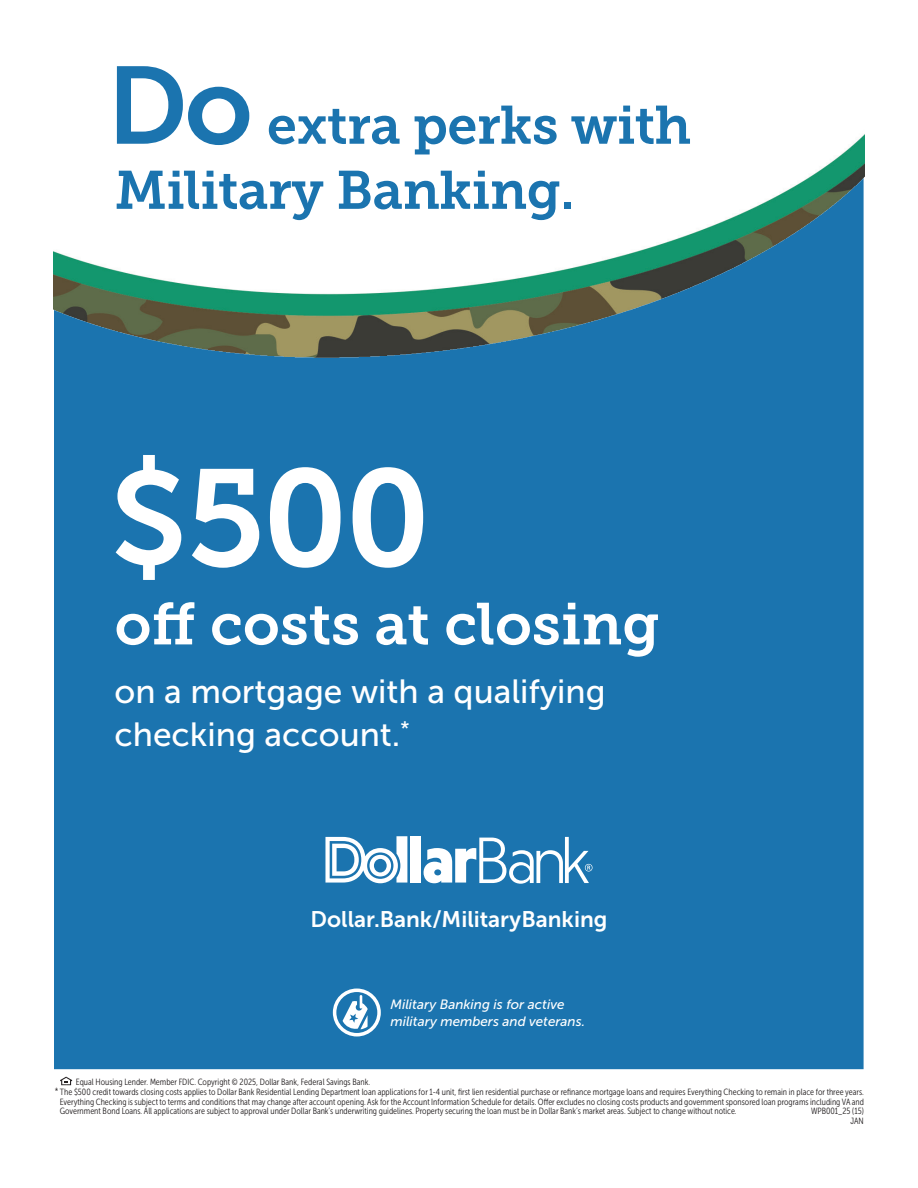
<style>
.page{position:relative;width:918px;height:1188px;background:#fff}
.page>*{position:absolute;margin:0;border:0;box-sizing:border-box;transform-origin:0 0}
.t1{font:136.95px "Museo Slab 700";color:#fff}
.t2{font:58.8px "Museo Slab 700";color:#fff}
.t3{font:53.7px/65.1px "Museo Slab 700";letter-spacing:-.01em;color:#1b74af}
.t4{font:33.45px/43px "Museo Sans 500";color:#fff}
.t5{font:22.5px "Museo Sans 700";color:#fff}
.t6{font:italic 13.5px/16.2px "Museo Sans 500";color:#fff}
.t7{font:9px/19.5px "Museo Sans Cond 300";color:#231f20}
.s1{font-family:"Museo Sans 700";font-size:109.2px}
</style>
<div class="page">
<svg style="left:60px;top:1077px;width:12px;height:8px"></svg>
<div style="left:54px;top:370px;width:810px;height:699px;background:#1b74af"></div>
<div style="left:410px;top:836px;width:11px;height:47px;background:#fff"></div>
<svg style="left:424px;top:837px;width:169px;height:47px"></svg>
<svg style="left:325px;top:836px;width:82px;height:47px"></svg>
<img style="left:54px;top:135px;width:810px;height:235px">
<svg style="left:343px;top:995px;width:25px;height:35px"></svg>
<div style="left:333px;top:989px;width:48px;height:47px;border:4px solid #fff;border-radius:50%"></div>
<h3 class="t3" style="left:107px;top:93px;width:586px"><span class="s1">Do</span> extra perks with<br>Military Banking.</h3>
<h1 class="t1" style="left:110px;top:441px;width:322px">$500</h1>
<h2 class="t2" style="left:115px;top:591px;width:547px">off costs at closing</h2>
<h3 class="t4" style="left:115px;top:670px;width:493px">on a mortgage with a qualifying checking account.<sup>*</sup></h3>
<h3 class="t5" style="left:311px;top:906px;width:298px">Dollar.Bank/MilitaryBanking</h3>
<h3 class="t6" style="left:390px;top:997px;width:196px">Military Banking is for active military members and veterans.</h3>
<p class="t7" style="left:60px;top:1072px;width:806px;text-indent:16px">Equal Housing Lender. Member FDIC. Copyright © 2025, Dollar Bank, Federal Savings Bank.<br>Everything Checking is subject to terms and conditions that may change after account opening. Ask for the Account Information Schedule for details. Offer excludes no closing costs products and government sponsored loan programs including VA and</p>
<p class="t7" style="left:60px;top:1102px;width:678px">Government Bond Loans. All applications are subject to approval under Dollar Bank’s underwriting guidelines. Property securing the loan must be in Dollar Bank’s market areas. Subject to change without notice.</p>
<p class="t7" style="left:811px;top:1107px;width:54px;line-height:9.8px;text-align:right">WPB001_25 (15)<br>JAN</p>
<p class="t7" style="left:55px;top:1082px;width:811px">*The $500 credit towards closing costs applies to Dollar Bank Residential Lending Department loan applications for 1-4 unit, first lien residential purchase or refinance mortgage loans and requires Everything Checking to remain in place for three years.</p>
</div>
